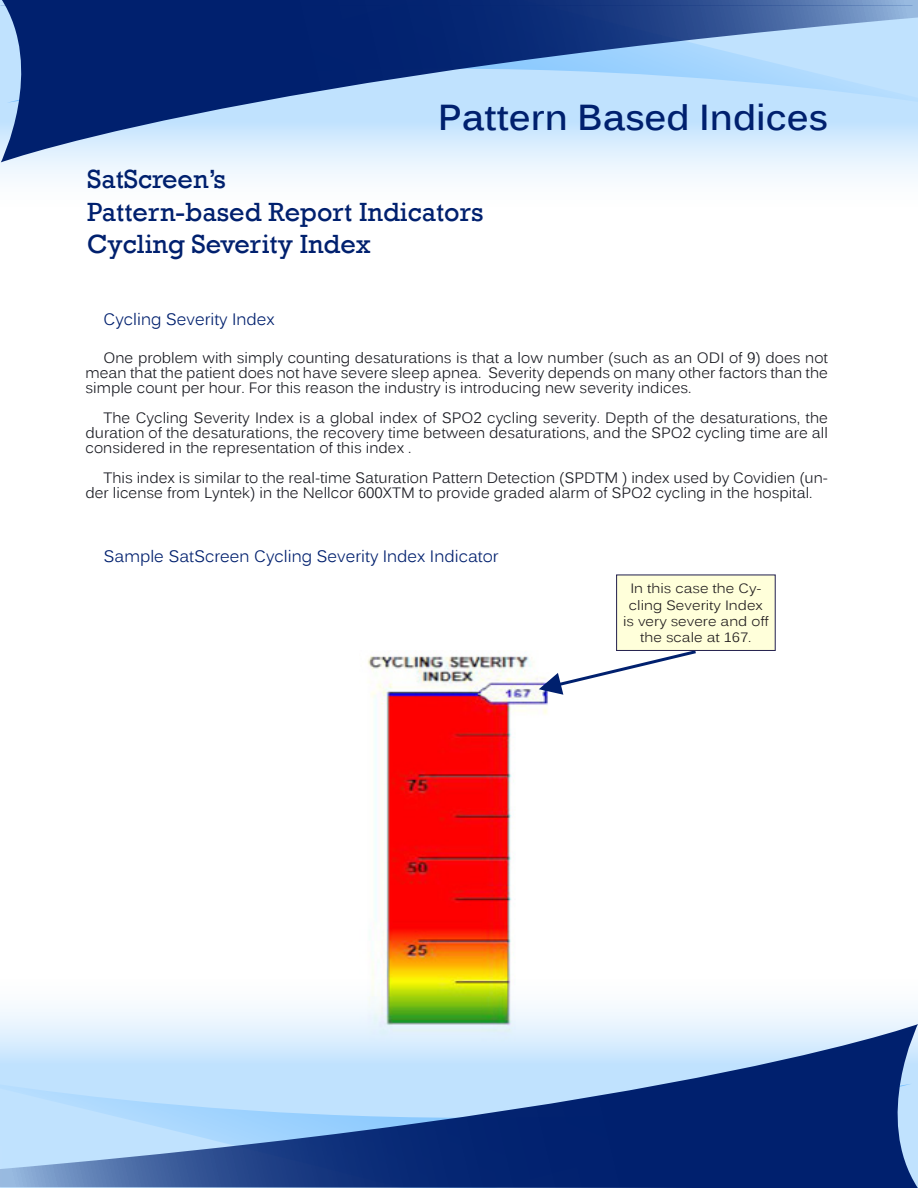
<style>
.page{position:relative;width:918px;height:1188px;background:#fff}
.page>*{position:absolute;margin:0;border:0;box-sizing:border-box;transform-origin:0 0}
.t1{font:700 36px "Kalinga";color:#00206e}
.t2{font:27px/32.4px "Rockwell";color:#00206e}
.t3{font:16.5px "Kalinga";color:#00206e}
.t4{font:15px/15px "Kalinga";color:#1a1b22;text-align:justify}
.t5{font:13.5px/16.2px "Kalinga";color:#231f20;text-align:center;scale:1.08 1}
</style>
<div class="page">
<img style="left:367px;top:656px;width:181px;height:313px">
<svg style="left:0;top:969px;width:918px;height:55px"></svg>
<svg style="left:0;top:1024px;width:918px;height:164px;background:#7291c0"></svg>
<div style="left:0;top:0;width:918px;height:179px;background:#f0f8fe"></div>
<svg style="left:1px;top:0;width:917px;height:162px;background:#7291c0"></svg>
<svg style="left:539px;top:651px;width:157px;height:44px"></svg>
<div style="left:617px;top:575px;width:158px;height:75px;background:#ffffda"></div>
<div style="left:616px;top:574px;width:160px;height:77px;border:1px solid #282551"></div>
<p class="t1" style="left:438px;top:94px;width:392px">Pattern Based Indices</p>
<p class="t2" style="left:87px;top:163px;width:398px">SatScreen’s<br>Pattern-based Report Indicators</p>
<p class="t2" style="left:87px;top:228px;width:285px">Cycling Severity Index</p>
<p class="t3" style="left:104px;top:309px;width:173px">Cycling Severity Index</p>
<p class="t4" style="left:86px;top:352px;width:744px;text-indent:18px">One problem with simply counting desaturations is that a low number (such as an ODI of 9) does not mean that the patient does not have severe sleep apnea. Severity depends on many other factors than the simple count per hour. For this reason the industry is introducing new severity indices.</p>
<p class="t4" style="left:86px;top:412px;width:744px;text-indent:18px">The Cycling Severity Index is a global index of SPO2 cycling severity. Depth of the desaturations, the duration of the desaturations, the recovery time between desaturations, and the SPO2 cycling time are all considered in the representation of this index .</p>
<p class="t4" style="left:86px;top:472px;width:744px;text-indent:18px">This index is similar to the real-time Saturation Pattern Detection (SPDTM ) index used by Covidien (un&shy;der license from Lyntek) in the Nellcor 600XTM to provide graded alarm of SPO2 cycling in the hospital.</p>
<p class="t3" style="left:104px;top:546px;width:397px">Sample SatScreen Cycling Severity Index Indicator</p>
<p class="t5" style="left:623px;top:582px;width:136px">In this case the Cy&shy;cling Severity Index is very severe and off the scale at 167.</p>
</div>
